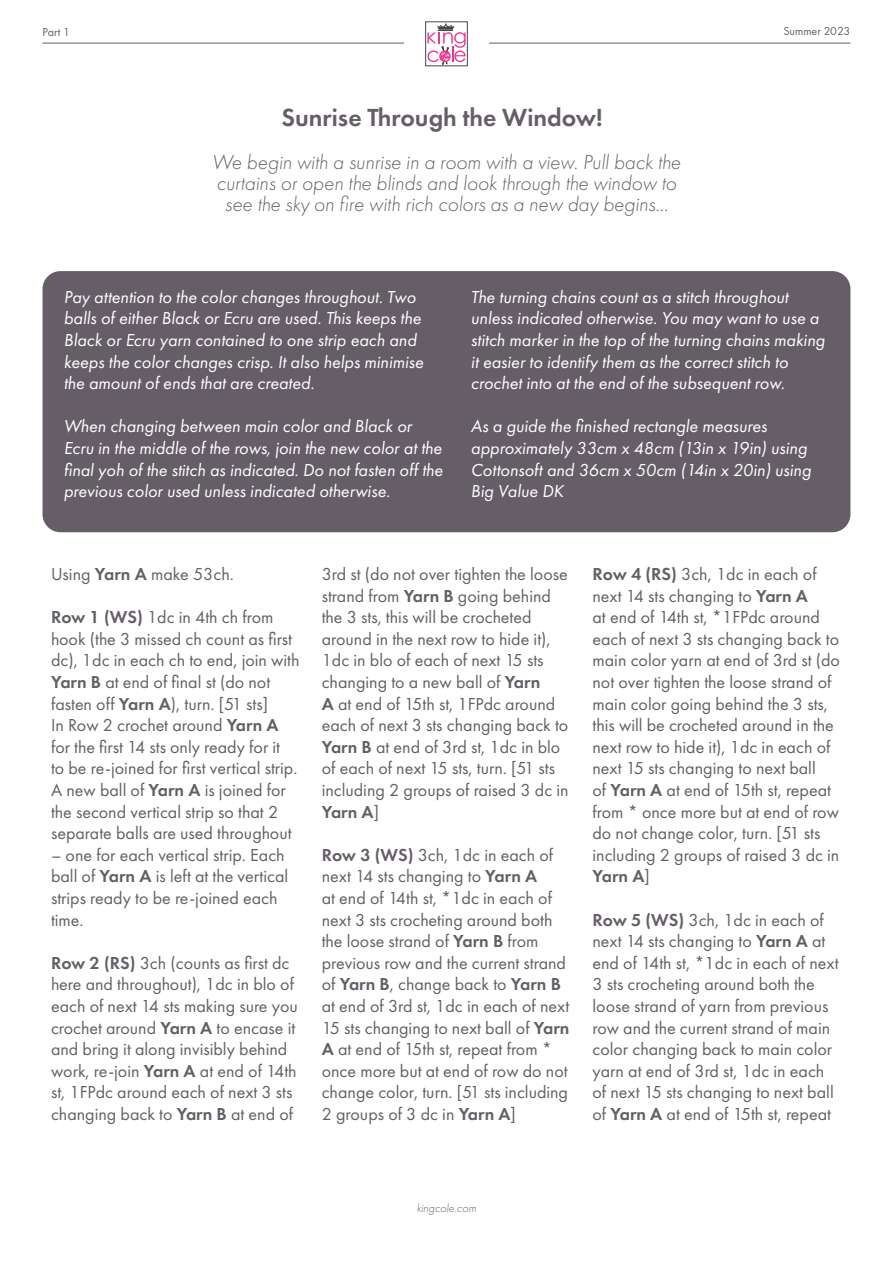
<style>
.page{position:relative;width:893px;height:1263px;background:#fff}
.page>*{position:absolute;margin:0;border:0;box-sizing:border-box;transform-origin:0 0}
.t1{font:600 25.65px "Futura PT";color:#655e67}
.t2{font:italic 300 21px/21px "Futura PT";color:#655e67;text-align:center}
.t3{font:18px/21.6px "Futura PT";color:#655e67}
.t4{font:italic 18px/21.6px "Futura PT";color:#fff}
.t5{font:12px "Futura PT";color:#655e67}
.t6{font:italic 300 12px "Futura PT";color:#655e67}
.s1{font-weight:600}
</style>
<div class="page">
<div style="left:425px;top:21px;width:43px;height:45px;border:1px solid #45494a"></div>
<svg style="left:427px;top:23px;width:39px;height:43px"></svg>
<hr style="left:43px;top:43px;width:361px;height:1px;background:#655e67">
<hr style="left:489px;top:43px;width:361px;height:1px;background:#655e67">
<div style="left:43px;top:271px;width:807px;height:261px;background:#655e67;border-radius:18px"></div>
<p class="t5" style="left:43px;top:25px;width:29px">Part 1</p>
<p class="t1" style="left:281px;top:101px;width:323px">Sunrise Through the Window!</p>
<p class="t2" style="left:212px;top:152px;width:470px">We begin with a sunrise in a room with a view. Pull back the curtains or open the blinds and look through the window to see the sky on fire with rich colors as a new day begins…</p>
<p class="t5" style="left:783px;top:24px;width:68px">Summer 2023</p>
<p class="t4" style="left:64px;top:286px;width:361px">Pay attention to the color changes throughout. Two balls of either Black or Ecru are used. This keeps the Black or Ecru yarn contained to one strip each and keeps the color changes crisp. It also helps minimise the amount of ends that are created.</p>
<p class="t4" style="left:64px;top:415px;width:381px">When changing between main color and Black or Ecru in the middle of the rows, join the new color at the final yoh of the stitch as indicated. Do not fasten off the previous color used unless indicated otherwise.</p>
<p class="t4" style="left:471px;top:286px;width:355px">The turning chains count as a stitch throughout unless indicated otherwise. You may want to use a stitch marker in the top of the turning chains making it easier to identify them as the correct stitch to crochet into at the end of the subsequent row.</p>
<p class="t4" style="left:471px;top:415px;width:342px">As a guide the finished rectangle measures approximately 33cm x 48cm (13in x 19in) using Cottonsoft and 36cm x 50cm (14in x 20in) using Big Value DK</p>
<p class="t3" style="left:51px;top:563px;width:184px">Using <span class="s1">Yarn A</span> make 53ch.</p>
<p class="t3" style="left:51px;top:606px;width:250px"><span class="s1">Row 1 (WS)</span> 1dc in 4th ch from hook (the 3 missed ch count as first dc), 1dc in each ch to end, join with<br><span class="s1">Yarn B</span> at end of final st (do not fasten off <span class="s1">Yarn A</span>), turn. [51 sts]</p>
<p class="t3" style="left:51px;top:714px;width:248px">In Row 2 crochet around <span class="s1">Yarn A </span>for the first 14 sts only ready for it to be re-joined for first vertical strip.<br>A new ball of <span class="s1">Yarn A</span> is joined for the second vertical strip so that 2 separate balls are used throughout</p>
<p class="t3" style="left:51px;top:844px;width:239px">– one for each vertical strip. Each ball of <span class="s1">Yarn A</span> is left at the vertical strips ready to be re-joined each time.</p>
<p class="t3" style="left:51px;top:952px;width:248px"><span class="s1">Row 2 (RS)</span> 3ch (counts as first dc here and throughout), 1dc in blo of each of next 14 sts making sure you crochet around <span class="s1">Yarn A</span> to encase it and bring it along invisibly behind work, re-join <span class="s1">Yarn A</span> at end of 14th st, 1FPdc around each of next 3 sts changing back to <span class="s1">Yarn B</span> at end of</p>
<p class="t3" style="left:322px;top:563px;width:248px">3rd st (do not over tighten the loose strand from <span class="s1">Yarn B</span> going behind the 3 sts, this will be crocheted around in the next row to hide it),<br>1dc in blo of each of next 15 sts changing to a new ball of <span class="s1">Yarn<br>A</span> at end of 15th st, 1FPdc around each of next 3 sts changing back to<br><span class="s1">Yarn B</span> at end of 3rd st, 1dc in blo of each of next 15 sts, turn. [51 sts including 2 groups of raised 3 dc in<br><span class="s1">Yarn A</span>]</p>
<p class="t3" style="left:322px;top:844px;width:249px"><span class="s1">Row 3 (WS)</span> 3ch, 1dc in each of next 14 sts changing to <span class="s1">Yarn A<br></span>at end of 14th st, *1dc in each of next 3 sts crocheting around both the loose strand of <span class="s1">Yarn B</span> from previous row and the current strand of <span class="s1">Yarn B</span>, change back to <span class="s1">Yarn B </span>at end of 3rd st, 1dc in each of next<br>15 sts changing to next ball of <span class="s1">Yarn<br>A</span> at end of 15th st, repeat from * once more but at end of row do not change color, turn. [51 sts including<br>2 groups of 3 dc in <span class="s1">Yarn A</span>]</p>
<p class="t3" style="left:592px;top:563px;width:249px"><span class="s1">Row 4 (RS)</span> 3ch, 1dc in each of next 14 sts changing to <span class="s1">Yarn A<br></span>at end of 14th st, *1FPdc around each of next 3 sts changing back to main color yarn at end of 3rd st (do not over tighten the loose strand of main color going behind the 3 sts, this will be crocheted around in the next row to hide it), 1dc in each of next 15 sts changing to next ball<br>of <span class="s1">Yarn A</span> at end of 15th st, repeat from * once more but at end of row do not change color, turn. [51 sts including 2 groups of raised 3 dc in<br><span class="s1">Yarn A</span>]</p>
<p class="t3" style="left:592px;top:909px;width:248px"><span class="s1">Row 5 (WS)</span> 3ch, 1dc in each of next 14 sts changing to <span class="s1">Yarn A</span> at end of 14th st, *1dc in each of next<br>3 sts crocheting around both the loose strand of yarn from previous row and the current strand of main color changing back to main color yarn at end of 3rd st, 1dc in each of next 15 sts changing to next ball of <span class="s1">Yarn A</span> at end of 15th st, repeat</p>
<p class="t6" style="left:417px;top:1201px;width:61px">kingcole.com</p>
</div>
